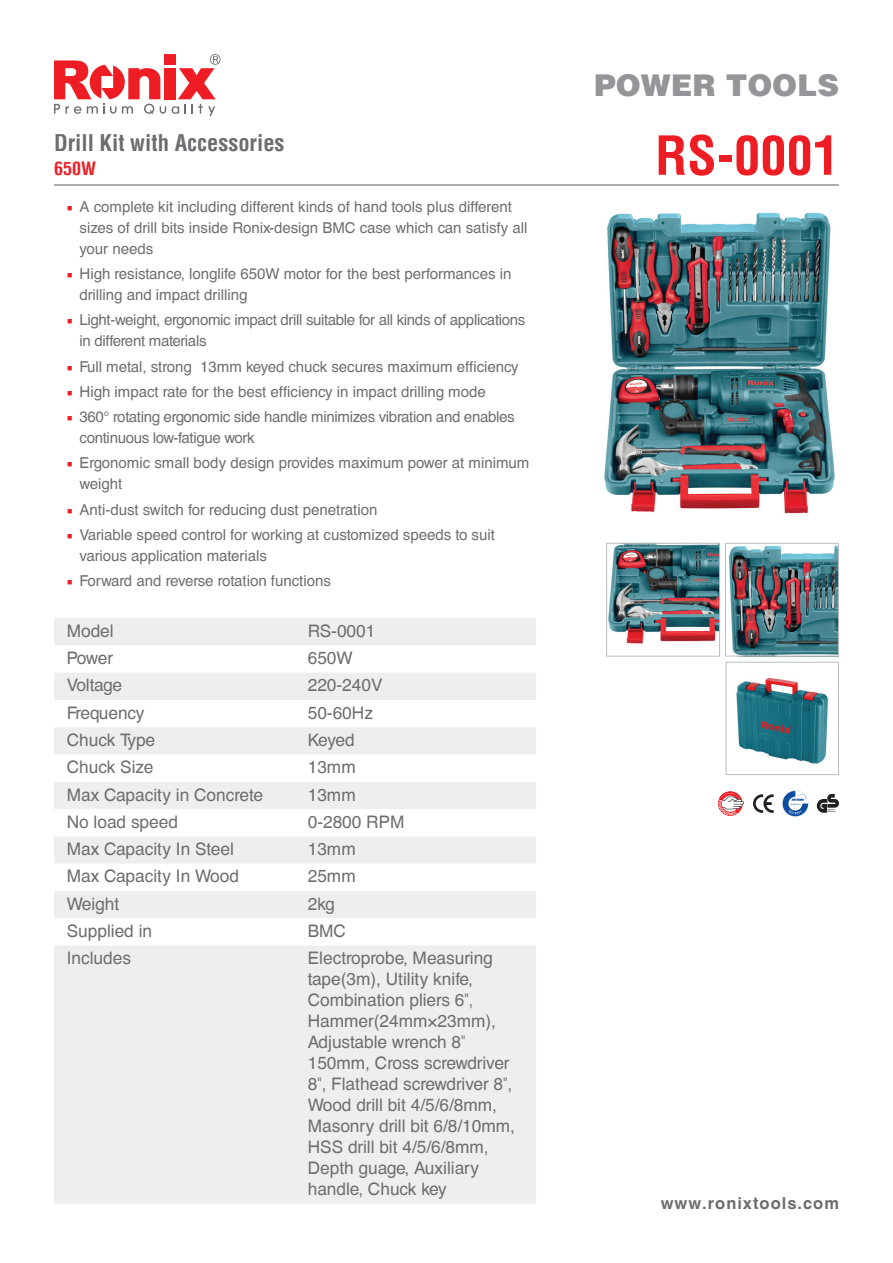
<style>
.page{position:relative;width:893px;height:1263px;background:#fff}
.page>*{position:absolute;margin:0;border:0;box-sizing:border-box;transform-origin:0 0}
.t1{font:700 condensed 52.5px "Helvetica LT";color:#ee1d23}
.t2{font:900 30px "Helvetica LT";color:#939598}
.t3{font:700 condensed 22.5px "Helvetica LT";color:#6c6d70}
.t4{font:700 condensed 18px "Helvetica LT";color:#ee1d23}
.t5{font:17.25px/21px "Helvetica CE";color:#6c6d70}
.t6{font:17.25px "Helvetica CE";letter-spacing:-.025em;color:#6c6d70}
.t7{font:700 16.5px "Helvetica CE";letter-spacing:.06em;color:#6c6d70}
.t8{font:15px/21px "Helvetica CE";color:#6c6d70}
.t9{font:15px/21px "Helvetica CE";letter-spacing:-.02em;color:#6c6d70}
.s1{font-family:"Minion Pro";color:#ee1d23}
.s2{font-family:"Helvetica LT";font-stretch:condensed}
</style>
<div class="page">
<svg style="left:172px;top:54px;width:49px;height:62px"></svg>
<div style="left:164px;top:68px;width:11px;height:31px;background:#ee1d23"></div>
<svg style="left:54px;top:60px;width:112px;height:54px"></svg>
<div style="left:164px;top:54px;width:11px;height:11px;background:#ee1d23"></div>
<svg style="left:54px;top:618px;width:482px;height:586px;fill:#eeeeef"></svg>
<hr style="left:54px;top:184px;width:785px;height:2px;background:#6c6d70">
<img style="left:604px;top:212px;width:231px;height:302px">
<img style="left:736px;top:677px;width:92px;height:87px">
<div style="left:726px;top:662px;width:113px;height:113px;border:1px solid #bcbdc0"></div>
<svg style="left:782px;top:790px;width:27px;height:27px"></svg>
<svg style="left:782px;top:791px;width:26px;height:25px"></svg>
<svg style="left:718px;top:791px;width:27px;height:25px"></svg>
<svg style="left:753px;top:794px;width:21px;height:19px"></svg>
<svg style="left:817px;top:794px;width:22px;height:19px"></svg>
<img style="left:728px;top:545px;width:109px;height:109px">
<div style="left:725px;top:543px;width:114px;height:113px;border:1px solid #bcbdc0"></div>
<img style="left:608px;top:545px;width:110px;height:99px">
<div style="left:606px;top:543px;width:114px;height:114px;border:1px solid #bcbdc0"></div>
<h3 class="t3" style="left:54px;top:128px;width:232px">Drill Kit with Accessories</h3>
<p class="t4" style="left:54px;top:157px;width:43px">650W</p>
<p class="t8" style="left:80px;top:196px;width:449px;text-indent:-13px"><span class="s1">■</span> A complete kit including different kinds of hand tools plus different sizes of drill bits inside Ronix-design BMC case which can satisfy all your needs</p>
<p class="t8" style="left:80px;top:264px;width:433px;text-indent:-13px"><span class="s1">■</span> High resistance, longlife 650W motor for the best performances in drilling and impact drilling</p>
<p class="t9" style="left:80px;top:310px;width:447px;text-indent:-13px"><span class="s1">■</span> Light-weight, ergonomic impact drill suitable for all kinds of applications in different materials</p>
<p class="t8" style="left:67px;top:356px;width:454px"><span class="s1">■</span> Full metal, strong 13mm keyed chuck secures maximum efficiency</p>
<p class="t8" style="left:67px;top:381px;width:421px"><span class="s1">■</span> High impact rate for the best efficiency in impact drilling mode</p>
<p class="t9" style="left:80px;top:407px;width:437px;text-indent:-13px"><span class="s1">■</span> 360° rotating ergonomic side handle minimizes vibration and enables continuous low-fatigue work</p>
<p class="t8" style="left:80px;top:453px;width:451px;text-indent:-13px"><span class="s1">■</span> Ergonomic small body design provides maximum power at minimum weight</p>
<p class="t8" style="left:67px;top:499px;width:312px"><span class="s1">■</span> Anti-dust switch for reducing dust penetration</p>
<p class="t8" style="left:80px;top:524px;width:417px;text-indent:-13px"><span class="s1">■</span> Variable speed control for working at customized speeds to suit various application materials</p>
<p class="t8" style="left:67px;top:570px;width:266px"><span class="s1">■</span> Forward and reverse rotation functions</p>
<p class="t5" style="left:67px;top:620px;width:48px">Model</p>
<p class="t5" style="left:308px;top:620px;width:69px">RS-0001</p>
<p class="t5" style="left:67px;top:648px;width:48px">Power</p>
<p class="t5" style="left:308px;top:648px;width:47px">650W</p>
<p class="t6" style="left:67px;top:675px;width:57px">Voltage</p>
<p class="t5" style="left:308px;top:675px;width:76px">220-240V</p>
<p class="t5" style="left:67px;top:702px;width:79px">Frequency</p>
<p class="t5" style="left:308px;top:702px;width:67px">50-60Hz</p>
<p class="t5" style="left:67px;top:730px;width:90px">Chuck Type</p>
<p class="t5" style="left:308px;top:730px;width:48px">Keyed</p>
<p class="t5" style="left:67px;top:757px;width:88px">Chuck Size</p>
<p class="t5" style="left:308px;top:757px;width:49px">13mm</p>
<p class="t5" style="left:67px;top:784px;width:198px">Max Capacity in Concrete</p>
<p class="t5" style="left:308px;top:784px;width:49px">13mm</p>
<p class="t5" style="left:67px;top:811px;width:113px">No load speed</p>
<p class="t5" style="left:308px;top:811px;width:98px">0-2800 RPM</p>
<p class="t5" style="left:67px;top:839px;width:169px">Max Capacity In Steel</p>
<p class="t5" style="left:308px;top:839px;width:49px">13mm</p>
<p class="t5" style="left:67px;top:866px;width:174px">Max Capacity In Wood</p>
<p class="t5" style="left:308px;top:866px;width:49px">25mm</p>
<p class="t5" style="left:67px;top:893px;width:54px">Weight</p>
<p class="t5" style="left:308px;top:893px;width:28px">2kg</p>
<p class="t5" style="left:67px;top:920px;width:87px">Supplied in</p>
<p class="t5" style="left:308px;top:920px;width:40px">BMC</p>
<p class="t5" style="left:67px;top:948px;width:66px">Includes</p>
<p class="t5" style="left:308px;top:948px;width:209px">Electroprobe, Measuring tape(3m), Utility knife,<br>Combination pliers 6<span class="s2">",<br></span>Hammer(24mm×23mm),<br>Adjustable wrench 8<span class="s2">"<br></span>150mm, Cross screwdriver<br>8<span class="s2">"</span>, Flathead screwdriver 8<span class="s2">"</span>,<br>Wood drill bit 4/5/6/8mm,<br>Masonry drill bit 6/8/10mm,<br>HSS drill bit 4/5/6/8mm,<br>Depth guage, Auxiliary handle, Chuck key</p>
<h2 class="t2" style="left:594px;top:65px;width:246px">POWER TOOLS</h2>
<h1 class="t1" style="left:655px;top:123px;width:185px">RS-0001</h1>
<p class="t7" style="left:661px;top:1193px;width:180px">www.ronixtools.com</p>
</div>
